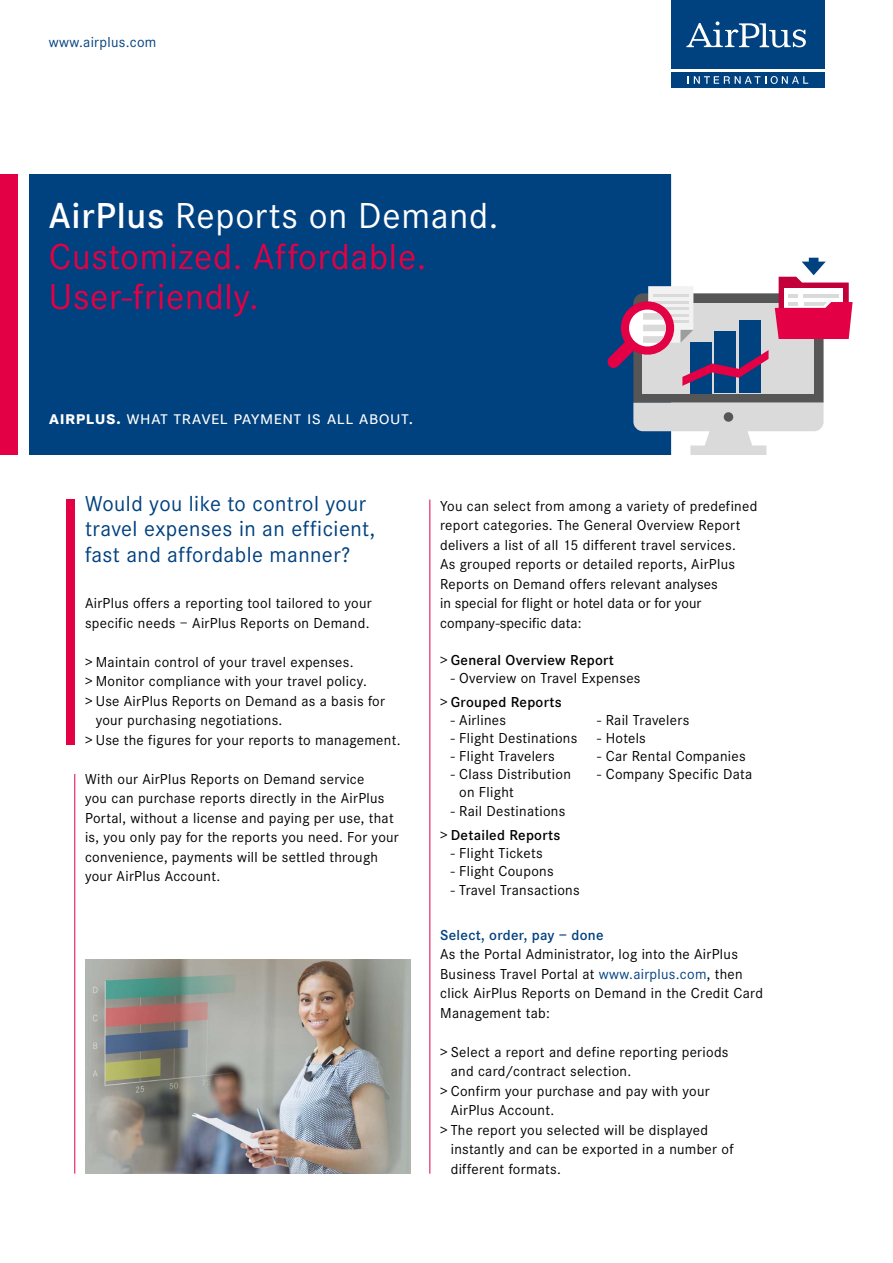
<style>
.page{position:relative;width:893px;height:1263px;background:#fff}
.page>*{position:absolute;margin:0;border:0;box-sizing:border-box;transform-origin:0 0}
.t1{font:37.5px/40.5px "Corporate S";letter-spacing:.02em;color:#e40045}
.t2{font:22.5px/25.5px "Corporate S";letter-spacing:.02em;color:#004180}
.t3{font:19.5px "Corporate SSC";letter-spacing:.02em;color:#fff}
.t4{font:15px/19.5px "Corporate S";letter-spacing:.02em;color:#000}
.t5{font:600 15px "Corporate S";letter-spacing:.02em;color:#000}
.t6{font:600 15px "Corporate S";letter-spacing:.02em;color:#004180}
.t7{font:15px "Corporate S";letter-spacing:.02em;color:#004180}
.s1{font-weight:600;color:#fff}
.s2{color:#fff}
.s3{font-weight:700}
.s4{font-weight:400}
.s5{font-weight:600}
.s6{color:#004180}
</style>
<div class="page">
<div style="left:30px;top:174px;width:642px;height:281px;background:#004180"></div>
<hr style="left:74px;top:774px;width:1px;height:400px;background:#e40045">
<div style="left:0;top:174px;width:17px;height:281px;background:#e40045"></div>
<hr style="left:671px;top:167px;width:2px;height:297px;background:#fff">
<div style="left:672px;top:72px;width:153px;height:16px;background:#004180"></div>
<div style="left:672px;top:0;width:153px;height:68px;background:#004180"></div>
<svg style="left:686px;top:21px;width:120px;height:27px"></svg>
<svg style="left:694px;top:76px;width:114px;height:8px"></svg>
<div style="left:67px;top:500px;width:8px;height:245px;background:#e40045"></div>
<img style="left:85px;top:959px;width:325px;height:215px">
<svg style="left:607px;top:258px;width:246px;height:197px"></svg>
<hr style="left:429px;top:500px;width:1px;height:674px;background:#e40045">
<p class="t7" style="left:49px;top:34px;width:109px">www.airplus.com</p>
<h1 class="t1" style="left:49px;top:196px;width:451px"><span class="s1">AirPlus</span> <span class="s2">Reports on Demand.<br></span>Customized. Affordable.<br>User-friendly.</h1>
<h3 class="t3" style="left:49px;top:407px;width:366px"><span class="s3">airplus.</span> what travel payment is all about.</h3>
<h2 class="t2" style="left:85px;top:491px;width:292px">Would you like to control your travel expenses in an efficient, fast and affordable manner?</h2>
<p class="t4" style="left:85px;top:594px;width:288px">AirPlus offers a reporting tool tailored to your specific needs – AirPlus Reports on Demand.</p>
<p class="t4" style="left:85px;top:652px;width:270px">&gt; Maintain control of your travel expenses.</p>
<p class="t4" style="left:85px;top:672px;width:283px">&gt; Monitor compliance with your travel policy.</p>
<p class="t4" style="left:85px;top:691px;width:301px">&gt; Use AirPlus Reports on Demand as a basis for</p>
<p class="t4" style="left:96px;top:711px;width:188px">your purchasing negotiations.</p>
<p class="t4" style="left:85px;top:730px;width:317px">&gt; Use the figures for your reports to management.</p>
<p class="t4" style="left:85px;top:769px;width:315px">With our AirPlus Reports on Demand service<br>you can purchase reports directly in the AirPlus Portal, without a license and paying per use, that is, you only pay for the reports you need. For your convenience, payments will be settled through your AirPlus Account.</p>
<p class="t4" style="left:440px;top:496px;width:319px">You can select from among a variety of predefined report categories. The General Overview Report delivers a list of all 15 different travel services.<br>As grouped reports or detailed reports, AirPlus Reports on Demand offers relevant analyses<br>in special for flight or hotel data or for your company-specific data:</p>
<p class="t5" style="left:440px;top:652px;width:175px"><span class="s4">&gt;</span> General Overview Report</p>
<p class="t4" style="left:440px;top:666px;width:202px;line-height:24.3px;text-indent:11px">- Overview on Travel Expenses &gt; <span class="s5">Grouped Reports</span></p>
<p class="t4" style="left:451px;top:711px;width:57px">- Airlines</p>
<p class="t4" style="left:451px;top:729px;width:128px">- Flight Destinations</p>
<p class="t4" style="left:451px;top:747px;width:105px">- Flight Travelers</p>
<p class="t4" style="left:459px;top:766px;width:113px;line-height:18px;text-indent:-8px">- Class Distribution on Flight</p>
<p class="t4" style="left:440px;top:798px;width:127px;line-height:24.3px;text-indent:11px">- Rail Destinations &gt; <span class="s5">Detailed Reports</span></p>
<p class="t4" style="left:451px;top:843px;width:93px">- Flight Tickets</p>
<p class="t4" style="left:451px;top:861px;width:104px">- Flight Coupons</p>
<p class="t4" style="left:451px;top:881px;width:130px">- Travel Transactions</p>
<p class="t6" style="left:440px;top:926px;width:165px">Select, order, pay – done</p>
<p class="t4" style="left:440px;top:945px;width:324px">As the Portal Administrator, log into the AirPlus Business Travel Portal at <span class="s6">www.airplus.com</span>, then click AirPlus Reports on Demand in the Credit Card Management tab:</p>
<p class="t4" style="left:440px;top:1042px;width:290px">&gt; Select a report and define reporting periods</p>
<p class="t4" style="left:451px;top:1062px;width:182px">and card/contract selection.</p>
<p class="t4" style="left:440px;top:1081px;width:271px">&gt; Confirm your purchase and pay with your</p>
<p class="t4" style="left:451px;top:1101px;width:105px">AirPlus Account.</p>
<p class="t4" style="left:440px;top:1120px;width:269px">&gt; The report you selected will be displayed</p>
<p class="t4" style="left:451px;top:1140px;width:284px">instantly and can be exported in a number of</p>
<p class="t4" style="left:451px;top:1159px;width:112px">different formats.</p>
<p class="t4" style="left:597px;top:711px;width:94px">- Rail Travelers</p>
<p class="t4" style="left:597px;top:729px;width:50px">- Hotels</p>
<p class="t4" style="left:597px;top:747px;width:150px">- Car Rental Companies</p>
<p class="t4" style="left:597px;top:765px;width:157px">- Company Specific Data</p>
</div>
